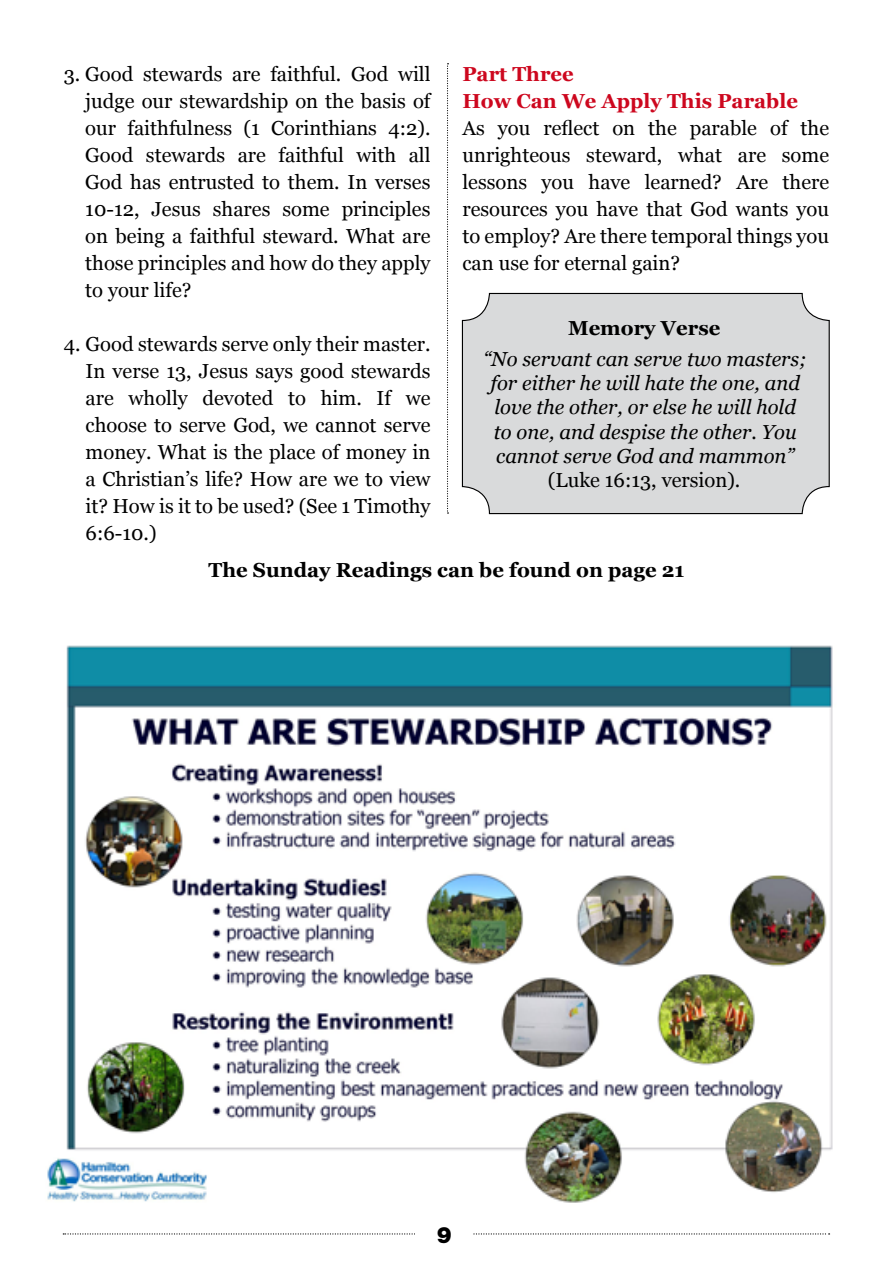
<style>
.page{position:relative;width:893px;height:1276px;background:#fff}
.page>*{position:absolute;margin:0;border:0;box-sizing:border-box;transform-origin:0 0}
.t1{font:900 22.5px "Helvetica Neue LT Std";color:#000}
.t2{font:20.25px/27px "Georgia";color:#000;text-align:justify}
.t3{font:italic 20.25px/24.3px "Georgia";color:#000;text-align:center}
.t4{font:700 20.25px "Georgia";color:#000}
.t5{font:700 20.25px/27px "Georgia";color:#cd071e}
</style>
<div class="page">
<svg style="left:63px;top:1233px;width:767px;height:1px"></svg>
<div style="left:416px;top:1193px;width:57px;height:83px;background:#fff"></div>
<svg style="left:447px;top:63px;width:1px;height:450px"></svg>
<img style="left:47px;top:645px;width:786px;height:558px">
<div style="left:462px;top:293px;width:367px;height:220px;background:#d9dadb;border-radius:27px"></div>
<div style="left:462px;top:293px;width:368px;height:221px;border:1px solid #000;border-radius:27px"></div>
<p class="t2" style="left:85px;top:60px;width:347px;text-indent:-22px">3. Good stewards are faithful. God will judge our stewardship on the basis of our faithfulness (1 Corinthians 4:2).<br>Good stewards are faithful with all God has entrusted to them. In verses 10-12, Jesus shares some principles on being a faithful steward. What are those principles and how do they apply to your life?</p>
<p class="t2" style="left:86px;top:330px;width:346px;text-indent:-22px">4. Good stewards serve only their master.<br>In verse 13, Jesus says good stewards are wholly devoted to him. If we choose to serve God, we cannot serve money. What is the place of money in a Christian’s life? How are we to view it? How is it to be used? (See 1 Timothy 6:6-10.)</p>
<p class="t5" style="left:462px;top:60px;width:337px">Part Three<br>How Can We Apply This Parable</p>
<p class="t2" style="left:462px;top:114px;width:368px">As you reflect on the parable of the unrighteous steward, what are some lessons you have learned? Are there resources you have that God wants you to employ? Are there temporal things you can use for eternal gain?</p>
<p class="t4" style="left:568px;top:317px;width:154px">Memory Verse</p>
<p class="t3" style="left:483px;top:346px;width:325px">“No servant can serve two masters; for either he will hate the one, and love the other, or else he will hold to one, and despise the other. You cannot serve God and mammon”</p>
<p class="t2" style="left:548px;top:467px;width:194px">(Luke 16:13, version).</p>
<p class="t4" style="left:209px;top:558px;width:477px">The Sunday Readings can be found on page 21</p>
<p class="t1" style="left:437px;top:1221px;width:17px">9</p>
</div>
